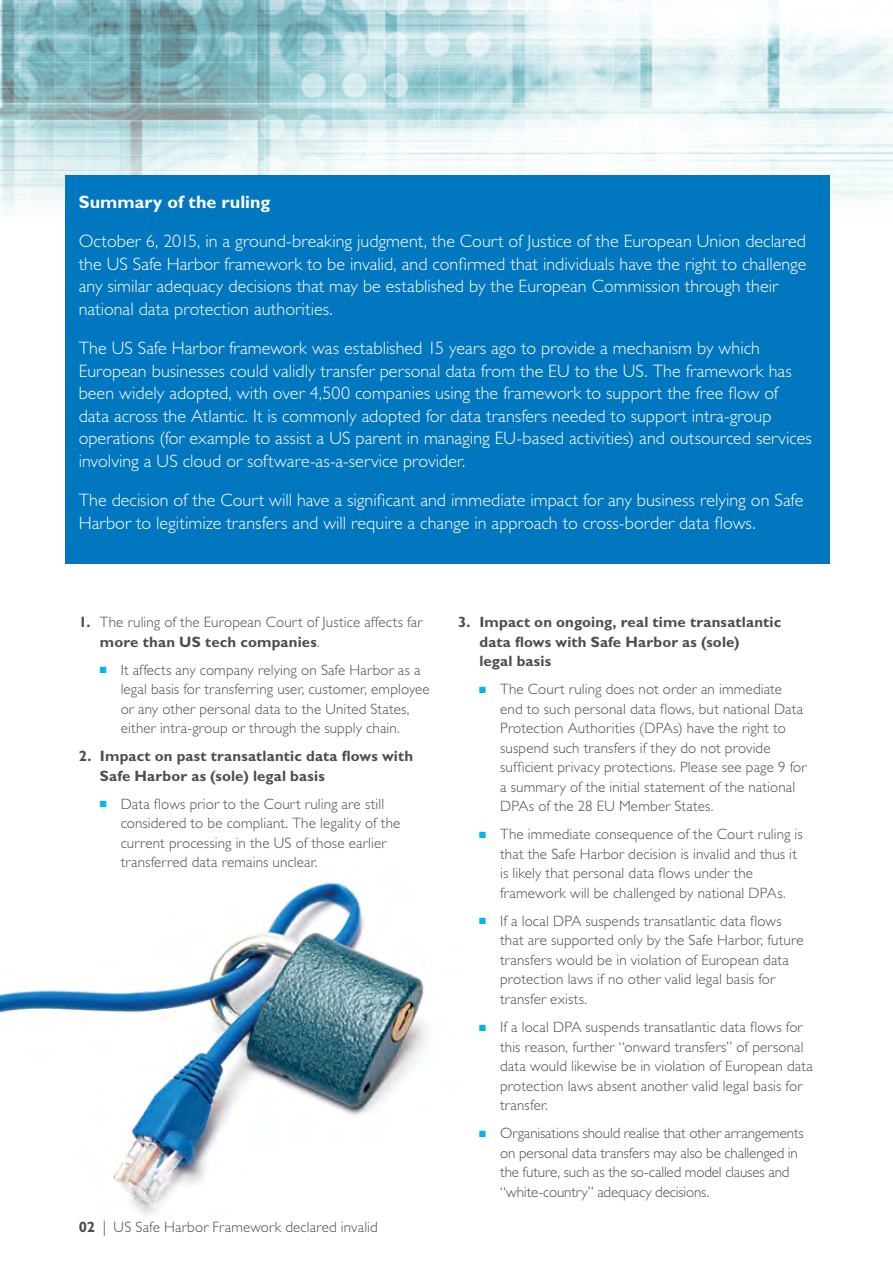
<style>
.page{position:relative;width:893px;height:1263px;background:#fff}
.page>*{position:absolute;margin:0;border:0;box-sizing:border-box;transform-origin:0 0}
.t1{font:300 18px/22.5px "Gill Sans Std";color:#fff}
.t2{font:700 18px "Gill Sans Std";color:#fff}
.t3{font:300 15px/19.5px "Gill Sans Std";letter-spacing:.01em;color:#4d4d4f}
.t4{font:300 15px/19.5px "Gill Sans Std";letter-spacing:-.01em;color:#4d4d4f}
.t5{font:700 15px/19.5px "Gill Sans Std";letter-spacing:.015em;color:#4d4d4f}
.s1{font-weight:700}
.s2{color:#00b5f1}
</style>
<div class="page">
<img style="left:0;top:0;width:893px;height:516px">
<img style="left:0;top:882px;width:427px;height:333px">
<div style="left:65px;top:175px;width:764px;height:388px;background:#0077be"></div>
<p class="t2" style="left:79px;top:191px;width:193px">Summary of the ruling</p>
<p class="t1" style="left:79px;top:230px;width:729px">October 6, 2015, in a ground-breaking judgment, the Court of Justice of the European Union declared the US Safe Harbor framework to be invalid, and confirmed that individuals have the right to challenge any similar adequacy decisions that may be established by the European Commission through their national data protection authorities.</p>
<p class="t1" style="left:79px;top:337px;width:734px">The US Safe Harbor framework was established 15 years ago to provide a mechanism by which European businesses could validly transfer personal data from the EU to the US. The framework has been widely adopted, with over 4,500 companies using the framework to support the free flow of data across the Atlantic. It is commonly adopted for data transfers needed to support intra-group operations (for example to assist a US parent in managing EU-based activities) and outsourced services involving a US cloud or software-as-a-service provider.</p>
<p class="t1" style="left:79px;top:489px;width:726px">The decision of the Court will have a significant and immediate impact for any business relying on Safe<br>Harbor to legitimize transfers and will require a change in approach to cross-border data flows.</p>
<p class="t3" style="left:100px;top:613px;width:324px;text-indent:-21px"><span class="s1">1.</span> The ruling of the European Court of Justice affects far <span class="s1">more than US tech companies</span>.</p>
<p class="t3" style="left:121px;top:660px;width:311px;text-indent:-21px"><span class="s2">■</span> It affects any company relying on Safe Harbor as a legal basis for transferring user, customer, employee or any other personal data to the United States, either intra-group or through the supply chain.</p>
<p class="t5" style="left:100px;top:747px;width:315px;text-indent:-21px">2. I mpact on past transatlantic data flows with<br>Safe Harbor as (sole) legal basis</p>
<p class="t3" style="left:121px;top:794px;width:281px;text-indent:-21px"><span class="s2">■</span> Data flows prior to the Court ruling are still considered to be compliant. The legality of the current processing in the US of those earlier transferred data remains unclear.</p>
<p class="t3" style="left:79px;top:1218px;width:301px"><span class="s1">02</span> | US Safe Harbor Framework declared invalid</p>
<p class="t5" style="left:479px;top:613px;width:303px;text-indent:-21px">3. I mpact on ongoing, real time transatlantic data flows with Safe Harbor as (sole)<br>legal basis</p>
<p class="t3" style="left:500px;top:680px;width:308px;text-indent:-21px"><span class="s2">■</span> The Court ruling does not order an immediate end to such personal data flows, but national Data Protection Authorities (DPAs) have the right to suspend such transfers if they do not provide sufficient privacy protections. Please see page 9 for a summary of the initial statement of the national DPAs of the 28 EU Member States.</p>
<p class="t3" style="left:500px;top:825px;width:304px;text-indent:-21px"><span class="s2">■</span> The immediate consequence of the Court ruling is that the Safe Harbor decision is invalid and thus it is likely that personal data flows under the framework will be challenged by national DPAs.</p>
<p class="t3" style="left:500px;top:911px;width:305px;text-indent:-21px"><span class="s2">■</span> If a local DPA suspends transatlantic data flows that are supported only by the Safe Harbor, future transfers would be in violation of European data protection laws if no other valid legal basis for transfer exists.</p>
<p class="t3" style="left:500px;top:1017px;width:314px;text-indent:-21px"><span class="s2">■</span> If a local DPA suspends transatlantic data flows for this reason, further “onward transfers” of personal data would likewise be in violation of European data protection laws absent another valid legal basis for transfer.</p>
<p class="t4" style="left:500px;top:1123px;width:305px;text-indent:-21px"><span class="s2">■</span> Organisations should realise that other arrangements on personal data transfers may also be challenged in the future, such as the so-called model clauses and “white-country” adequacy decisions.</p>
</div>
